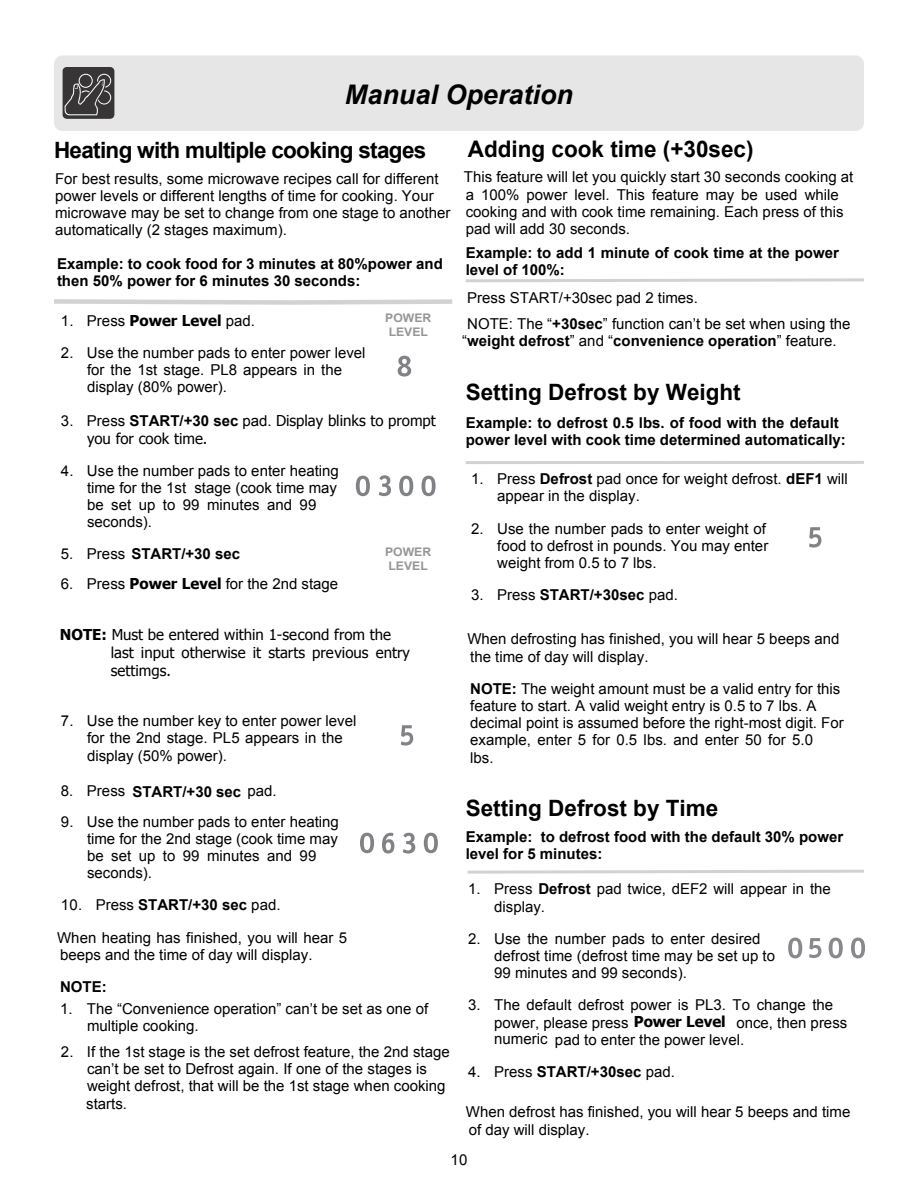
<style>
.page{position:relative;width:918px;height:1191px;background:#fff}
.page>*{position:absolute;margin:0;border:0;box-sizing:border-box;transform-origin:0 0}
.t1{font:italic 700 27px "Arial";color:#000}
.t2{font:700 22.8px "Arial";color:#000}
.t3{font:700 22.5px "Arial";color:#000}
.t4{font:700 22.5px "Arial";letter-spacing:-.03em;color:#000}
.t5{font:15px/17.2px "Arial";color:#000}
.t6{font:700 15px/17.2px "Arial";color:#000}
.t7{font:15px/18.1px "Tahoma";color:#000}
.t8{font:700 15px "Arial";color:#000}
.t9{font:15px "Arial";color:#000}
.t10{font:700 11.85px/13.5px "Arial";color:#969696}
.s1{font-family:"Tahoma";font-weight:700}
.s2{font-family:"Arial"}
.s3{font-family:"Arial";font-weight:700}
.s4{font-weight:400}
.s5{font-weight:700}
</style>
<div class="page">
<div style="left:54px;top:56px;width:810px;height:75px;background:#e6e6e6;border-radius:8px"></div>
<svg style="left:63px;top:67px;width:51px;height:52px;background:#4e4b4c"></svg>
<svg style="left:54px;top:299px;width:399px;height:6px"></svg>
<svg style="left:465px;top:278px;width:399px;height:5px"></svg>
<hr style="left:466px;top:461px;width:398px;height:3px;background:#d2d2d2">
<svg style="left:467px;top:869px;width:397px;height:5px"></svg>
<svg style="left:398px;top:356px;width:13px;height:21px"></svg>
<svg style="left:399px;top:476px;width:14px;height:20px"></svg>
<svg style="left:422px;top:476px;width:14px;height:20px"></svg>
<svg style="left:379px;top:475px;width:12px;height:21px"></svg>
<svg style="left:401px;top:725px;width:12px;height:21px"></svg>
<svg style="left:424px;top:833px;width:14px;height:20px"></svg>
<svg style="left:403px;top:833px;width:12px;height:21px"></svg>
<svg style="left:382px;top:833px;width:12px;height:21px"></svg>
<svg style="left:809px;top:527px;width:12px;height:21px"></svg>
<svg style="left:356px;top:476px;width:14px;height:20px"></svg>
<svg style="left:360px;top:833px;width:14px;height:20px"></svg>
<svg style="left:829px;top:938px;width:14px;height:20px"></svg>
<svg style="left:851px;top:938px;width:14px;height:20px"></svg>
<svg style="left:809px;top:938px;width:12px;height:20px"></svg>
<svg style="left:788px;top:938px;width:14px;height:20px"></svg>
<h1 class="t1" style="left:345px;top:84px;width:230px">Manual Operation</h1>
<h3 class="t4" style="left:54px;top:141px;width:374px">Heating with multiple cooking stages</h3>
<h2 class="t2" style="left:468px;top:140px;width:287px">Adding cook time (+30sec)</h2>
<p class="t5" style="left:55px;top:171px;width:397px">For best results, some microwave recipes call for different power levels or different lengths of time for cooking. Your microwave may be set to change from one stage to another automatically (2 stages maximum).</p>
<p class="t6" style="left:57px;top:257px;width:387px">Example: to cook food for 3 minutes at 80%power and then 50% power for 6 minutes 30 seconds:</p>
<p class="t10" style="left:385px;top:312px;width:48px">POWER<br>LEVEL</p>
<p class="t5" style="left:61px;top:313px;width:195px">1. Press <span class="s1">Power Level</span> pad.</p>
<p class="t5" style="left:87px;top:345px;width:280px;text-indent:-26px">2. Use the number pads to enter power level for the 1st stage. PL8 appears in the display (80% power).</p>
<p class="t7" style="left:87px;top:413px;width:350px;text-indent:-26px"><span class="s2">3. Press</span> <span class="s3">START/+30 sec</span> <span class="s2">pad.</span> Display blinks to prompt you for cook time.</p>
<p class="t5" style="left:87px;top:463px;width:253px;text-indent:-26px">4. Use the number pads to enter heating time for the 1st stage (cook time may be set up to 99 minutes and 99 seconds).</p>
<p class="t8" style="left:61px;top:548px;width:181px"><span class="s4">5. Press</span> START/+30 sec</p>
<p class="t10" style="left:385px;top:547px;width:48px">POWER<br>LEVEL</p>
<p class="t5" style="left:61px;top:576px;width:279px">6. Press <span class="s1">Power Level</span> for the 2nd stage</p>
<p class="t7" style="left:111px;top:627px;width:301px;text-indent:-51px"><span class="s5">NOTE:</span> Must be entered within 1-se cond from the last input otherwise it starts previous entry</p>
<p class="t7" style="left:111px;top:663px;width:62px">settimgs.</p>
<p class="t5" style="left:61px;top:714px;width:297px">7. Use the number key to enter power level</p>
<p class="t5" style="left:87px;top:731px;width:257px">for the 2nd stage. PL5 appears in the display (50% power).</p>
<p class="t5" style="left:61px;top:783px;width:66px">8. Press</p>
<p class="t8" style="left:132px;top:786px;width:146px">START/+30 sec <span class="s4">pad.</span></p>
<p class="t5" style="left:61px;top:814px;width:279px">9. Use the number pads to enter heating</p>
<p class="t5" style="left:87px;top:831px;width:252px">time for the 2nd stage (cook time may be set up to 99 minutes and 99 seconds).</p>
<p class="t5" style="left:57px;top:890px;width:292px;line-height:32.2px">10. Press <span class="s5">START/+30 sec</span> pad.<br>When heating has finished, you will hear 5</p>
<p class="t5" style="left:60px;top:947px;width:254px">beeps and the time of day will display.</p>
<p class="t6" style="left:60px;top:979px;width:48px">NOTE:</p>
<p class="t5" style="left:87px;top:1001px;width:343px;text-indent:-27px">1. The “Convenience operation” can’t be set as one of multiple cooking.</p>
<p class="t5" style="left:86px;top:1045px;width:365px;text-indent:-25px">2. If the 1st stage is the set defrost feature, the 2nd stage can’t be set to Defrost again. If one of the stages is weight defrost, that will be the 1st stage when cooking starts.</p>
<p class="t5" style="left:464px;top:170px;width:391px">This feature will let you quickly start 30 seconds cooking at a 100% power level. This feature may be used while cooking and with cook time remaining. Each press of this pad will add 30 seconds.</p>
<p class="t6" style="left:466px;top:245px;width:375px">Example: to add 1 minute of cook time at the power level of 100%:</p>
<p class="t5" style="left:467px;top:286px;width:385px;line-height:26.2px">Press START/+30sec pad 2 times.<br>NOTE: The “<span class="s5">+30sec</span>” function can’t be set when using the</p>
<p class="t6" style="left:462px;top:334px;width:376px"><span class="s4">“</span>weight defrost<span class="s4">” and “</span>convenience operation<span class="s4">” feature.</span></p>
<h3 class="t3" style="left:466px;top:384px;width:277px">Setting Defrost by Weight</h3>
<p class="t6" style="left:466px;top:416px;width:375px">Example: to defrost 0.5 lbs. of food with the default</p>
<p class="t6" style="left:466px;top:433px;width:382px">power level with cook time determined automatically:</p>
<p class="t5" style="left:497px;top:472px;width:352px;text-indent:-26px">1. Press <span class="s5">Defrost</span> pad once for weight defrost. <span class="s5">dEF1</span> will appear in the display.</p>
<p class="t5" style="left:471px;top:521px;width:299px;text-align:right">2. Use the number pads to enter weight of food to defrost in pounds. You may enter</p>
<p class="t6" style="left:471px;top:588px;width:208px"><span class="s4">3. Press</span> START/+30sec <span class="s4">pad.</span></p>
<p class="t5" style="left:467px;top:632px;width:374px">When defrosting has finished, you will hear 5 beeps and the time of day will display.</p>
<p class="t5" style="left:470px;top:681px;width:372px"><span class="s5">NOTE:</span> The weight amount must be a valid entry for this</p>
<p class="t5" style="left:470px;top:716px;width:375px">decimal point is assumed before the right-most digit. For</p>
<p class="t5" style="left:497px;top:555px;width:161px">weight from 0.5 to 7 lbs.</p>
<p class="t5" style="left:470px;top:698px;width:348px">feature to start. A valid weight entry is 0.5 to 7 lbs. A</p>
<p class="t5" style="left:470px;top:750px;width:25px">lbs.</p>
<p class="t5" style="left:470px;top:733px;width:344px">example, enter 5 for 0.5 lbs. and enter 50 for 5.0</p>
<h3 class="t3" style="left:466px;top:799px;width:254px">Setting Defrost by Time</h3>
<p class="t6" style="left:466px;top:829px;width:379px">Example: to defrost food with the default 30% power level for 5 minutes:</p>
<p class="t5" style="left:494px;top:882px;width:338px;text-indent:-26px">1. Press <span class="s5">Defrost</span> pad twice, dEF2 will appear in the display.</p>
<p class="t5" style="left:494px;top:931px;width:282px;text-indent:-26px">2. Use the number pads to enter desired defrost time (defrost time may be set up to<br>99 minutes and 99 seconds).</p>
<p class="t5" style="left:494px;top:998px;width:341px;text-indent:-26px">3. The default defrost power is PL3. To change the power, please press <span class="s1">Power Level</span></p>
<p class="t5" style="left:494px;top:1015px;width:355px;text-indent:242px">once, then press numeric pad to enter the power level.</p>
<p class="t6" style="left:468px;top:1064px;width:208px"><span class="s4">4. Press</span> START/+30sec <span class="s4">pad.</span></p>
<p class="t5" style="left:466px;top:1105px;width:386px">When defrost has finished, you will hear 5 beeps and time of day will display.</p>
<p class="t9" style="left:451px;top:1150px;width:18px">10</p>
</div>
